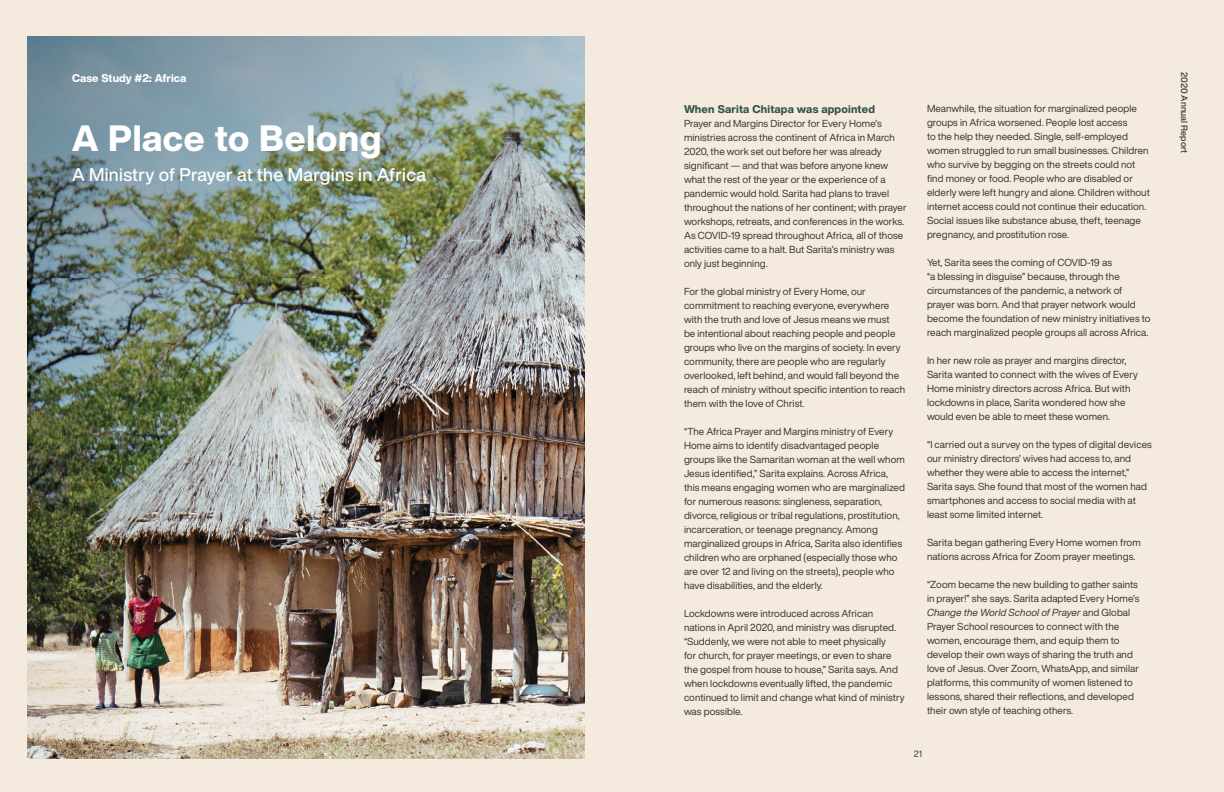
<style>
.page{position:relative;width:1224px;height:792px;background:#f4ebde}
.page>*{position:absolute;margin:0;border:0;box-sizing:border-box;transform-origin:0 0}
.t1{font:800 36px "Helvetica Now Display";letter-spacing:.02em;color:#fff}
.t2{font:500 18px "Helvetica Now Display";letter-spacing:.02em;color:#fff}
.t3{font:800 11px "Helvetica Now Display";letter-spacing:.02em;color:#315449}
.t4{font:800 11px "Helvetica Now Display";letter-spacing:.005em;color:#fff}
.t5{font:10px/14px "Helvetica Now Display";letter-spacing:.01em;color:#343433}
.t6{font:500 9px "Helvetica Now Display";letter-spacing:.005em;color:#343433}
.t7{font:9px "Helvetica Now Display";color:#343433}
.s1{font-style:italic}
</style>
<div class="page">
<div style="left:914px;top:750px;width:7px;height:7px;background:#f4ebde"></div>
<div style="left:1179px;top:72px;width:9px;height:81px;background:#f4ebde"></div>
<img style="left:27px;top:592px;width:558px;height:167px">
<img style="left:27px;top:36px;width:558px;height:556px">
<p class="t4" style="left:72px;top:70px;width:116px">Case Study #2: Africa</p>
<h1 class="t1" style="left:72px;top:113px;width:311px">A Place to Belong</h1>
<h2 class="t2" style="left:72px;top:162px;width:356px">A Ministry of Prayer at the Margins in Africa</h2>
<p class="t3" style="left:684px;top:101px;width:192px">When Sarita Chitapa was appointed</p>
<p class="t5" style="left:684px;top:116px;width:224px">Prayer and Margins Director for Every Home’s ministries across the continent of Africa in March 2020, the work set out before her was already significant — and that was before anyone knew what the rest of the year or the experience of a pandemic would hold. Sarita had plans to travel throughout the nations of her continent; with prayer workshops, retreats, and conferences in the works.<br>As COVID-19 spread throughout Africa, all of those activities came to a halt. But Sarita’s ministry was only just beginning.</p>
<p class="t5" style="left:684px;top:284px;width:223px">For the global ministry of Every Home, our commitment to reaching everyone, everywhere with the truth and love of Jesus means we must<br>be intentional about reaching people and people groups who live on the margins of society. In every community, there are people who are regularly overlooked, left behind, and would fall beyond the reach of ministry without specific intention to reach them with the love of Christ.</p>
<p class="t5" style="left:684px;top:424px;width:223px">“The Africa Prayer and Margins ministry of Every Home aims to identify disadvantaged people groups like the Samaritan woman at the well whom Jesus identified,” Sarita explains. Across Africa, this means engaging women who are marginalized for numerous reasons: singleness, separation, divorce, religious or tribal regulations, prostitution, incarceration, or teenage pregnancy. Among marginalized groups in Africa, Sarita also identifies children who are orphaned (especially those who are over 12 and living on the streets), people who have disabilities, and the elderly.</p>
<p class="t5" style="left:684px;top:606px;width:222px">Lockdowns were introduced across African nations in April 2020, and ministry was disrupted. “Suddenly, we were not able to meet physically<br>for church, for prayer meetings, or even to share the gospel from house to house,” Sarita says. And when lockdowns eventually lifted, the pandemic continued to limit and change what kind of ministry was possible.</p>
<p class="t5" style="left:927px;top:101px;width:224px">Meanwhile, the situation for marginalized people groups in Africa worsened. People lost access<br>to the help they needed. Single, self-employed women struggled to run small businesses. Children who survive by begging on the streets could not find money or food. People who are disabled or elderly were left hungry and alone. Children without internet access could not continue their education.<br>Social issues like substance abuse, theft, teenage pregnancy, and prostitution rose.</p>
<p class="t5" style="left:927px;top:255px;width:225px">Yet, Sarita sees the coming of COVID-19 as<br>“a blessing in disguise” because, through the circumstances of the pandemic, a network of prayer was born. And that prayer network would become the foundation of new ministry initiatives to reach marginalized people groups all across Africa.</p>
<p class="t5" style="left:927px;top:353px;width:212px">In her new role as prayer and margins director, Sarita wanted to connect with the wives of Every Home ministry directors across Africa. But with lockdowns in place, Sarita wondered how she would even be able to meet these women.</p>
<p class="t5" style="left:927px;top:437px;width:226px">“I carried out a survey on the types of digital devices our ministry directors’ wives had access to, and whether they were able to access the internet,” Sarita says. She found that most of the women had smartphones and access to social media with at least some limited internet.</p>
<p class="t5" style="left:927px;top:535px;width:215px">Sarita began gathering Every Home women from nations across Africa for Zoom prayer meetings.</p>
<p class="t5" style="left:927px;top:577px;width:214px">“Zoom became the new building to gather saints in prayer!” she says. Sarita adapted Every Home’s <span class="s1">Change the World School of Prayer</span> and Global Prayer School resources to connect with the women, encourage them, and equip them to develop their own ways of sharing the truth and love of Jesus. Over Zoom, WhatsApp, and similar platforms, this community of women listened to lessons, shared their reflections, and developed their own style of teaching others.</p>
<p class="t7" style="left:914px;top:747px;width:10px">21</p>
<p class="t6" style="left:1191px;top:72px;width:83px;rotate:90deg">2020 Annual Report</p>
</div>
